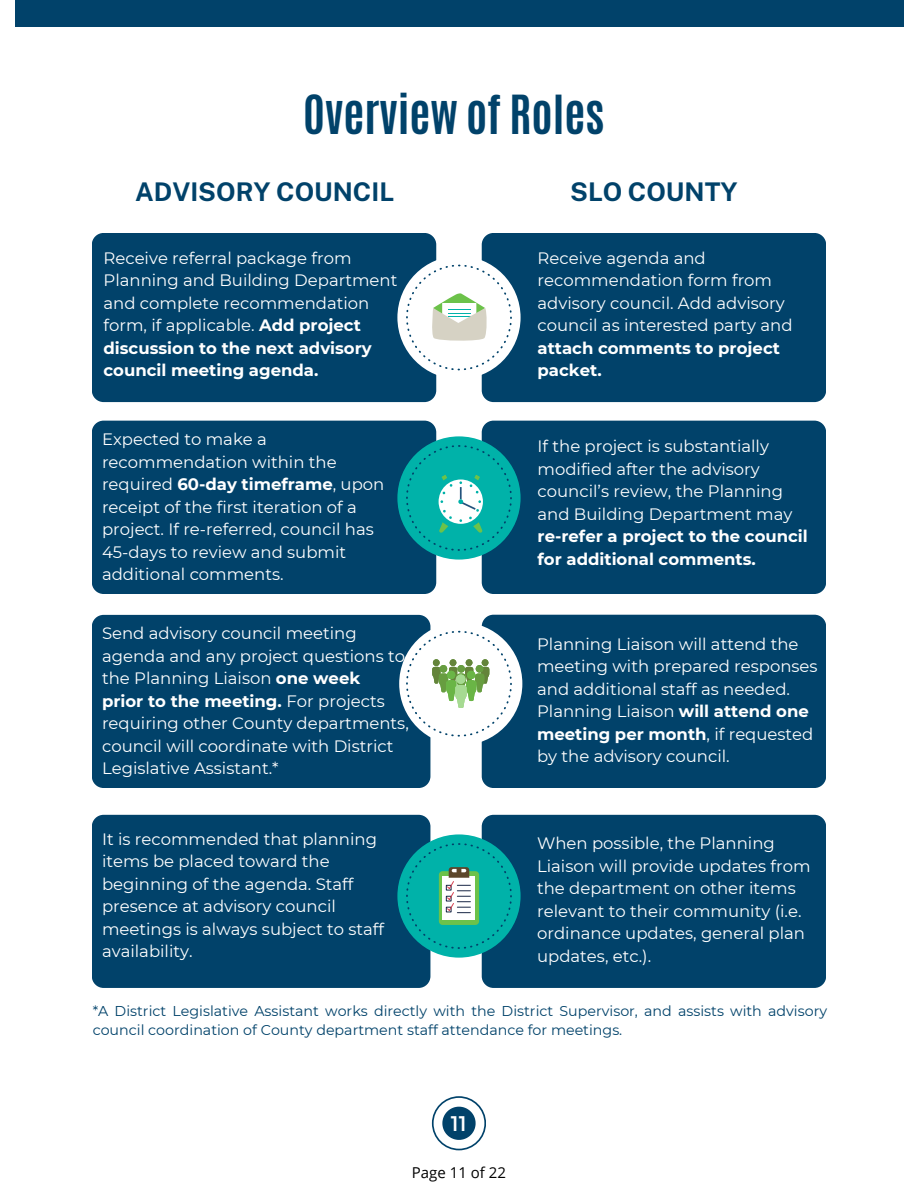
<style>
.page{position:relative;width:918px;height:1188px;background:#fff}
.page>*{position:absolute;margin:0;border:0;box-sizing:border-box;transform-origin:0 0}
.t1{font:700 45px "Antonio";color:#01426a}
.t2{font:700 25.8px "Public Sans";color:#01426a}
.t3{font:21.15px "Montserrat";color:#fff}
.t4{font:16.5px/22.5px "Montserrat";color:#fff}
.t5{font:15px "Open Sans";color:#000}
.t6{font:14.25px/19.2px "Montserrat";color:#01426a}
.s1{font-weight:700}
</style>
<div class="page">
<div style="left:15px;top:0;width:888px;height:27px;background:#01426a"></div>
<div style="left:92px;top:233px;width:344px;height:169px;background:#01426a;border-radius:12px"></div>
<div style="left:482px;top:233px;width:344px;height:169px;background:#01426a;border-radius:12px"></div>
<div style="left:397px;top:256px;width:124px;height:123px;background:#fff;border-radius:50%"></div>
<div style="left:92px;top:421px;width:344px;height:173px;background:#01426a;border-radius:12px"></div>
<div style="left:482px;top:421px;width:344px;height:173px;background:#01426a;border-radius:12px"></div>
<div style="left:397px;top:436px;width:124px;height:124px;background:#00b2a9;border-radius:50%"></div>
<div style="left:92px;top:615px;width:338px;height:173px;background:#01426a;border-radius:12px"></div>
<div style="left:482px;top:615px;width:344px;height:173px;background:#01426a;border-radius:12px"></div>
<div style="left:399px;top:622px;width:123px;height:123px;background:#fff;border-radius:50%"></div>
<div style="left:92px;top:815px;width:338px;height:173px;background:#01426a;border-radius:12px"></div>
<div style="left:482px;top:815px;width:344px;height:173px;background:#01426a;border-radius:12px"></div>
<div style="left:397px;top:834px;width:124px;height:124px;background:#00b2a9;border-radius:50%"></div>
<svg style="left:406px;top:265px;width:106px;height:105px"></svg>
<svg style="left:406px;top:631px;width:106px;height:106px"></svg>
<div style="left:456px;top:674px;width:9px;height:10px;background:#a6da92;border-radius:50%"></div>
<svg style="left:406px;top:843px;width:106px;height:106px"></svg>
<svg style="left:406px;top:445px;width:106px;height:106px"></svg>
<svg style="left:432px;top:1096px;width:54px;height:54px"></svg>
<p class="t1" style="left:303px;top:83px;width:303px">Overview of Roles</p>
<p class="t2" style="left:135px;top:176px;width:261px">ADVISORY COUNCIL</p>
<p class="t2" style="left:570px;top:176px;width:169px">SLO COUNTY</p>
<p class="t4" style="left:104px;top:247px;width:295px">Receive referral package from<br>Planning and Building Department and complete recommendation form, if applicable. <span class="s1">Add project discussion to the next advisory council meeting agenda.</span></p>
<p class="t4" style="left:102px;top:428px;width:284px">Expected to make a recommendation within the required <span class="s1">60-day timeframe</span>, upon receipt of the first iteration of a project. If re-referred, council has</p>
<p class="t4" style="left:102px;top:541px;width:246px">45-days to review and submit additional comments.</p>
<p class="t4" style="left:102px;top:622px;width:305px">Send advisory council meeting agenda and any project questions to the Planning Liaison <span class="s1">one week</span></p>
<p class="t4" style="left:102px;top:690px;width:308px"><span class="s1">prior to the meeting.</span> For projects requiring other County departments, council will coordinate with District Legislative Assistant.*</p>
<p class="t4" style="left:538px;top:247px;width:257px">Receive agenda and recommendation form from advisory council. Add advisory council as interested party and <span class="s1">attach comments to project packet.</span></p>
<p class="t4" style="left:538px;top:435px;width:272px">If the project is substantially modified after the advisory council’s review, the Planning and Building Department may <span class="s1">re-refer a project to the council for additional comments.</span></p>
<p class="t4" style="left:537px;top:633px;width:282px">Planning Liaison will attend the meeting with prepared responses and additional staff as needed.</p>
<p class="t4" style="left:537px;top:700px;width:278px">Planning Liaison <span class="s1">will attend one meeting per month</span>, if requested by the advisory council.</p>
<p class="t4" style="left:102px;top:828px;width:284px">It is recommended that planning items be placed toward the beginning of the agenda. Staff presence at advisory council meetings is always subject to staff availability.</p>
<p class="t4" style="left:537px;top:832px;width:275px">When possible, the Planning<br>Liaison will provide updates from the department on other items relevant to their community (i.e. ordinance updates, general plan updates, etc.).</p>
<p class="t6" style="left:93px;top:1001px;width:736px">*A District Legislative Assistant works directly with the District Supervisor, and assists with advisory council coordination of County department staff attendance for meetings.</p>
<p class="t3" style="left:451px;top:1109px;width:18px">11</p>
<p class="t5" style="left:412px;top:1163px;width:96px">Page 11 of 22</p>
</div>
